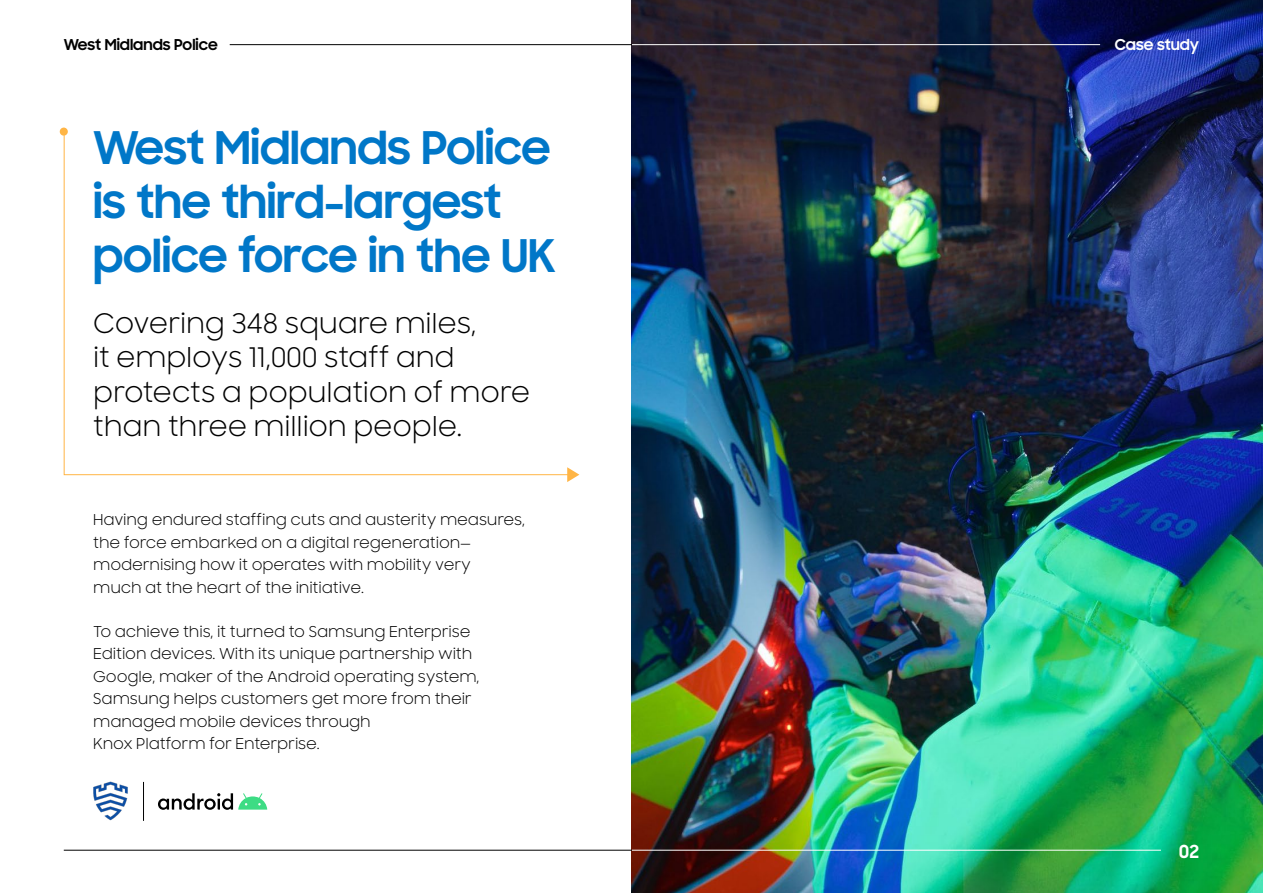
<style>
.page{position:relative;width:1263px;height:893px;background:#fff}
.page>*{position:absolute;margin:0;border:0;box-sizing:border-box;transform-origin:0 0}
.t1{font:700 45px/54px "Samsung Sharp Sans";letter-spacing:-.005em;color:#0077c8}
.t2{font:27px/34.5px "Samsung Sharp Sans";letter-spacing:-.01em;color:#000}
.t3{font:700 18px "Samsung Sharp Sans";color:#fff}
.t4{font:15px/22.5px "Samsung Sharp Sans";letter-spacing:-.01em;color:#000}
.t5{font:700 15px "Samsung Sharp Sans";color:#000}
.t6{font:700 15px "Samsung Sharp Sans";color:#fff}
</style>
<div class="page">
<img style="left:632px;top:0;width:631px;height:893px">
<hr style="left:64px;top:850px;width:568px;height:1px;background:#000">
<hr style="left:632px;top:44px;width:468px;height:1px;background:#fff">
<hr style="left:632px;top:850px;width:529px;height:1px;background:#fff">
<svg style="left:63px;top:136px;width:504px;height:339px"></svg>
<svg style="left:567px;top:467px;width:12px;height:15px"></svg>
<hr style="left:230px;top:44px;width:402px;height:1px;background:#000">
<img style="left:93px;top:782px;width:35px;height:39px">
<div style="left:60px;top:128px;width:8px;height:8px;background:#ffb545;border-radius:50%"></div>
<svg style="left:158px;top:793px;width:109px;height:17px"></svg>
<hr style="left:143px;top:782px;width:1px;height:39px;background:#000">
<p class="t5" style="left:64px;top:33px;width:155px">West Midlands Police</p>
<p class="t6" style="left:1115px;top:33px;width:86px">Case study</p>
<h1 class="t1" style="left:93px;top:119px;width:464px">West Midlands Police is the third-largest police force in the UK</h1>
<h2 class="t2" style="left:93px;top:305px;width:438px">Covering 348 square miles,<br>it employs 11,000 staff and protects a population of more than three million people.</h2>
<p class="t4" style="left:93px;top:508px;width:433px">Having endured staffing cuts and austerity measures, the force embarked on a digital regeneration— modernising how it operates with mobility very<br>much at the heart of the initiative.</p>
<p class="t4" style="left:93px;top:619px;width:388px">To achieve this, it turned to Samsung Enterprise Edition devices. With its unique partnership with Google, maker of the Android operating system, Samsung helps customers get more from their managed mobile devices through<br>Knox Platform for Enterprise.</p>
<p class="t3" style="left:1179px;top:838px;width:22px">02</p>
</div>
